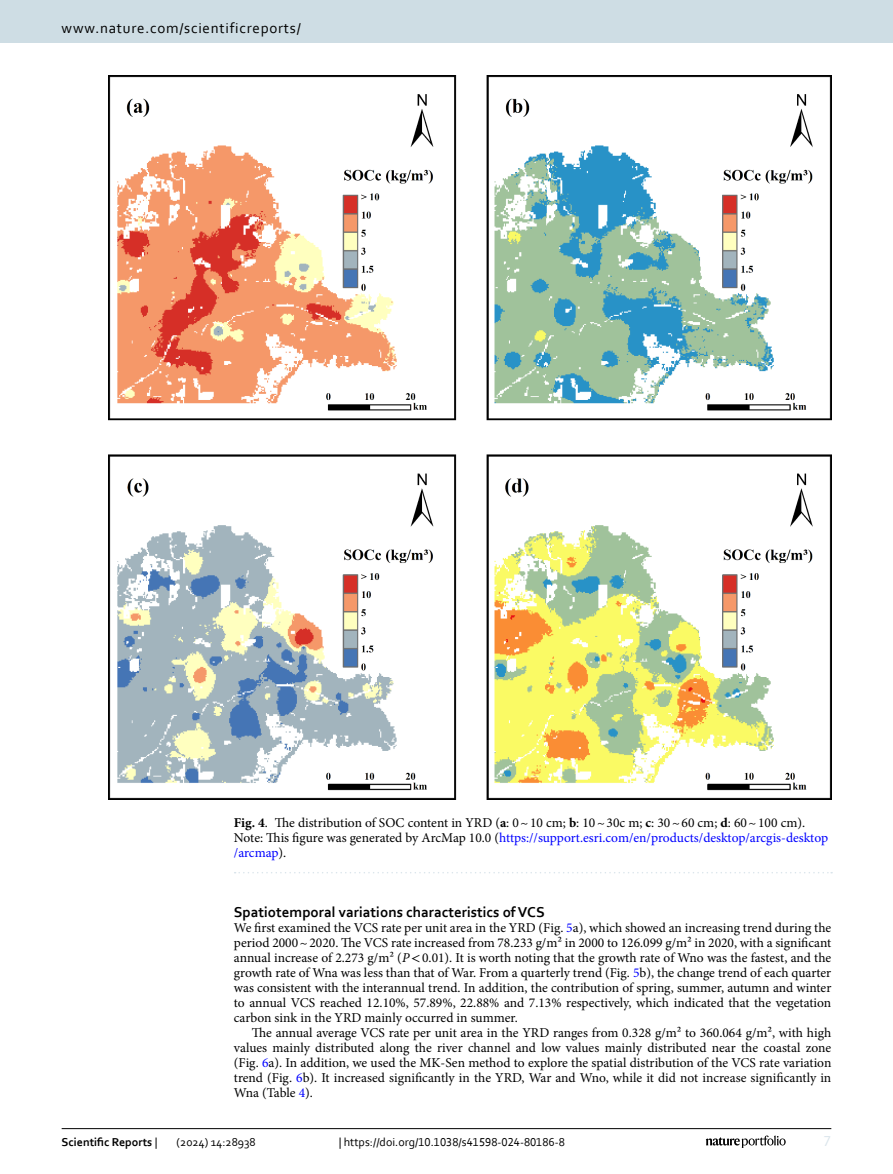
<style>
.page{position:relative;width:893px;height:1174px;background:#fff}
.page>*{position:absolute;margin:0;border:0;box-sizing:border-box;transform-origin:0 0}
.Head_2{font:700 15px "Corbel";color:#000}
.t1{font:15px "Corbel";letter-spacing:.05em;color:#000}
.t2{font:15px "Corbel";color:#d9e4eb}
.Body_Text{font:13.5px/15px "Minion Pro";color:#000;text-align:justify}
.Body_Text_Indent{font:13.5px/15px "Minion Pro";color:#000;text-align:justify}
.Figure_Caption{font:13.5px/15px "Minion Pro";color:#000}
.t3{font:12px "Corbel";color:#000}
.t4{font:700 12px "Corbel";color:#000}
.s1{font-weight:700}
.s2{color:#00f}
.s3{font-style:italic}
.s4{font-family:"STIX"}
.s5{font-weight:400}
</style>
<div class="page">
<img style="left:108px;top:76px;width:723px;height:723px">
<svg style="left:235px;top:872px;width:597px;height:1px"></svg>
<hr style="left:62px;top:1128px;width:769px;height:1px;background:#000">
<svg style="left:706px;top:1135px;width:80px;height:12px"></svg>
<div style="left:0;top:0;width:893px;height:43px;background:#cedde4"></div>
<p class="t1" style="left:62px;top:18px;width:241px">www.nature.com/scientificreports/</p>
<p class="Figure_Caption" style="left:234px;top:815px;width:596px"><span class="s1">Fig. 4</span>. The distribution of SOC content in YRD (<span class="s1">a</span>: 0~10 cm; <span class="s1">b</span>: 10~30c m; <span class="s1">c</span>: 30~60 cm; <span class="s1">d</span>: 60~100 cm).<br>Note: This figure was generated by ArcMap 10.0 (<span class="s2">https://support.esri.com/en/products/desktop/arcgis-desktop /arcmap</span>).</p>
<p class="Head_2" style="left:234px;top:902px;width:312px">Spatiotemporal variations characteristics of VCS</p>
<p class="Body_Text" style="left:234px;top:920px;width:599px">We first examined the VCS rate per unit area in the YRD (Fig. <span class="s2">5</span>a), which showed an increasing trend during the period 2000~2020. The VCS rate increased from 78.233 g/m² in 2000 to 126.099 g/m² in 2020, with a significant annual increase of 2.273 g/m² (<span class="s3">P</span><span class="s4">&lt;</span>0.01). It is worth noting that the growth rate of Wno was the fastest, and the growth rate of Wna was less than that of War. From a quarterly trend (Fig. <span class="s2">5</span>b), the change trend of each quarter was consistent with the interannual trend. In addition, the contribution of spring, summer, autumn and winter to annual VCS reached 12.10%, 57.89%, 22.88% and 7.13% respectively, which indicated that the vegetation carbon sink in the YRD mainly occurred in summer.</p>
<p class="Body_Text_Indent" style="left:234px;top:1025px;width:599px;text-indent:18px">The annual average VCS rate per unit area in the YRD ranges from 0.328 g/m² to 360.064 g/m², with high values mainly distributed along the river channel and low values mainly distributed near the coastal zone (Fig. <span class="s2">6</span>a). In addition, we used the MK-Sen method to explore the spatial distribution of the VCS rate variation trend (Fig. <span class="s2">6</span>b). It increased significantly in the YRD, War and Wno, while it did not increase significantly in Wna (Table <span class="s2">4</span>).</p>
<p class="t4" style="left:62px;top:1134px;width:97px">Scientific Reports <span class="s5">|</span></p>
<p class="t3" style="left:177px;top:1134px;width:81px">(2024) 14:28938</p>
<p class="t3" style="left:339px;top:1134px;width:228px">| https://doi.org/10.1038/s41598-024-80186-8</p>
<p class="t2" style="left:824px;top:1132px;width:9px">7</p>
</div>
